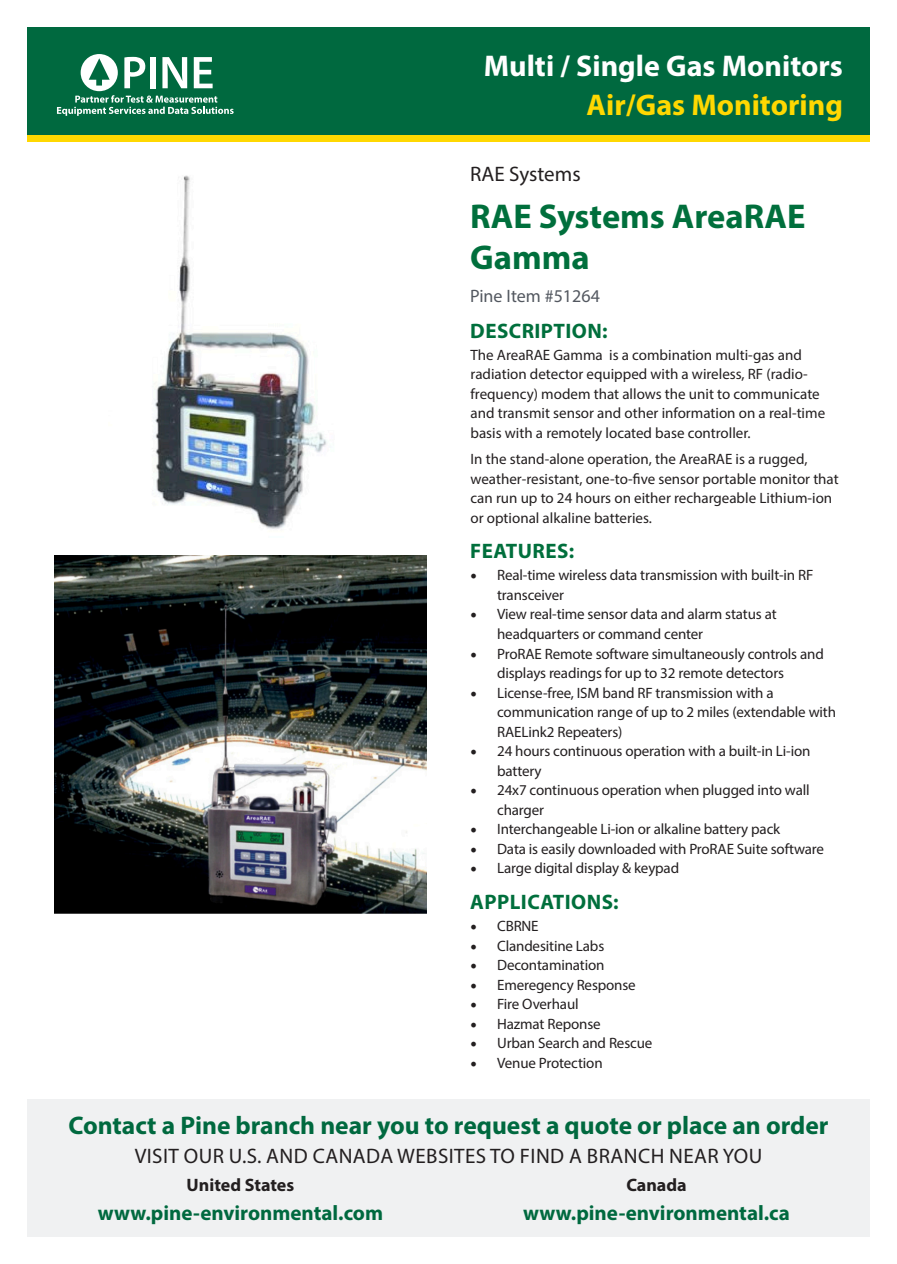
<style>
.page{position:relative;width:897px;height:1264px;background:#fff}
.page>*{position:absolute;margin:0;border:0;box-sizing:border-box;transform-origin:0 0}
.t1{font:700 34.5px/40.5px "Myriad Pro";color:#006f3c}
.t2{font:700 30px "Myriad Pro";color:#fff}
.t3{font:700 30px "Myriad Pro";color:#ffd801}
.t4{font:700 25.5px "Myriad Pro";color:#00693f}
.t5{font:700 21px "Myriad Pro";color:#00693f}
.t6{font:21px "Myriad Pro";letter-spacing:.02em;color:#231f20}
.t7{font:700 21px "Myriad Pro";letter-spacing:.02em;color:#006f3c}
.t8{font:21px "Myriad Pro";color:#231f20}
.t9{font:700 18px "Myriad Pro";color:#231f20}
.t10{font:18px "Myriad Pro";color:#535860}
.t11{font:15px/19.5px "Myriad Pro";letter-spacing:-.01em;color:#231f20}
.s1{font-family:"Minion Pro";font-size:18px}
</style>
<div class="page">
<div style="left:27px;top:27px;width:842px;height:108px;background:#00693f"></div>
<div style="left:27px;top:135px;width:842px;height:7px;background:#ffd801"></div>
<svg style="left:57px;top:54px;width:176px;height:62px"></svg>
<div style="left:27px;top:1099px;width:842px;height:138px;background:#f0f1f2"></div>
<img style="left:153px;top:175px;width:174px;height:354px">
<img style="left:54px;top:556px;width:373px;height:358px">
<p class="t2" style="left:484px;top:47px;width:360px">Multi / Single Gas Monitors</p>
<p class="t3" style="left:586px;top:85px;width:258px">Air/Gas Monitoring</p>
<p class="t8" style="left:470px;top:161px;width:112px">RAE Systems</p>
<p class="t1" style="left:470px;top:195px;width:337px">RAE Systems AreaRAE<br>Gamma</p>
<p class="t10" style="left:470px;top:285px;width:131px">Pine Item #51264</p>
<p class="t7" style="left:470px;top:317px;width:139px">DESCRIPTION:</p>
<p class="t11" style="left:470px;top:345px;width:356px">The AreaRAE Gamma is a combination multi-gas and radiation detector equipped with a wireless, RF (radio&shy;frequency) modem that allows the unit to communicate and transmit sensor and other information on a real-time basis with a remotely located base controller.</p>
<p class="t11" style="left:470px;top:449px;width:370px">In the stand-alone operation, the AreaRAE is a rugged, weather-resistant, one-to-five sensor portable monitor that can run up to 24 hours on either rechargeable Lithium-ion or optional alkaline batteries.</p>
<p class="t7" style="left:470px;top:537px;width:105px">FEATURES:</p>
<p class="t11" style="left:497px;top:565px;width:318px;text-indent:-27px"><span class="s1">•</span> Real-time wireless data transmission with built-in RF transceiver</p>
<p class="t11" style="left:497px;top:604px;width:281px;text-indent:-27px"><span class="s1">•</span> View real-time sensor data and alarm status at headquarters or command center</p>
<p class="t11" style="left:497px;top:643px;width:328px;text-indent:-27px"><span class="s1">•</span> ProRAE Remote software simultaneously controls and displays readings for up to 32 remote detectors</p>
<p class="t11" style="left:497px;top:682px;width:340px;text-indent:-27px"><span class="s1">•</span> License-free, ISM band RF transmission with a communication range of up to 2 miles (extendable with<br>RAELink2 Repeaters)</p>
<p class="t11" style="left:497px;top:741px;width:315px;text-indent:-27px"><span class="s1">•</span> 24 hours continuous operation with a built-in Li-ion battery</p>
<p class="t11" style="left:497px;top:780px;width:314px;text-indent:-27px"><span class="s1">•</span> 24x7 continuous operation when plugged into wall charger</p>
<p class="t11" style="left:470px;top:819px;width:311px"><span class="s1">•</span> Interchangeable Li-ion or alkaline battery pack</p>
<p class="t11" style="left:470px;top:838px;width:355px"><span class="s1">•</span> Data is easily downloaded with ProRAE Suite software</p>
<p class="t11" style="left:470px;top:858px;width:210px"><span class="s1">•</span> Large digital display &amp; keypad</p>
<p class="t7" style="left:470px;top:888px;width:150px">APPLICATIONS:</p>
<p class="t11" style="left:470px;top:916px;width:70px"><span class="s1">•</span> CBRNE</p>
<p class="t11" style="left:470px;top:936px;width:136px"><span class="s1">•</span> Clandesitine Labs</p>
<p class="t11" style="left:470px;top:955px;width:136px"><span class="s1">•</span> Decontamination</p>
<p class="t11" style="left:470px;top:975px;width:167px"><span class="s1">•</span> Emeregency Response</p>
<p class="t11" style="left:470px;top:994px;width:110px"><span class="s1">•</span> Fire Overhaul</p>
<p class="t11" style="left:470px;top:1014px;width:132px"><span class="s1">•</span> Hazmat Reponse</p>
<p class="t11" style="left:470px;top:1033px;width:184px"><span class="s1">•</span> Urban Search and Rescue</p>
<p class="t11" style="left:470px;top:1053px;width:134px"><span class="s1">•</span> Venue Protection</p>
<p class="t4" style="left:68px;top:1109px;width:761px">Contact a Pine branch near you to request a quote or place an order</p>
<p class="t6" style="left:135px;top:1143px;width:629px">VISIT OUR U.S. AND CANADA WEBSITES TO FIND A BRANCH NEAR YOU</p>
<p class="t9" style="left:187px;top:1173px;width:109px">United States</p>
<p class="t9" style="left:626px;top:1173px;width:62px">Canada</p>
<p class="t5" style="left:98px;top:1199px;width:287px">www.pine-environmental.com</p>
<p class="t5" style="left:523px;top:1199px;width:268px">www.pine-environmental.ca</p>
</div>
